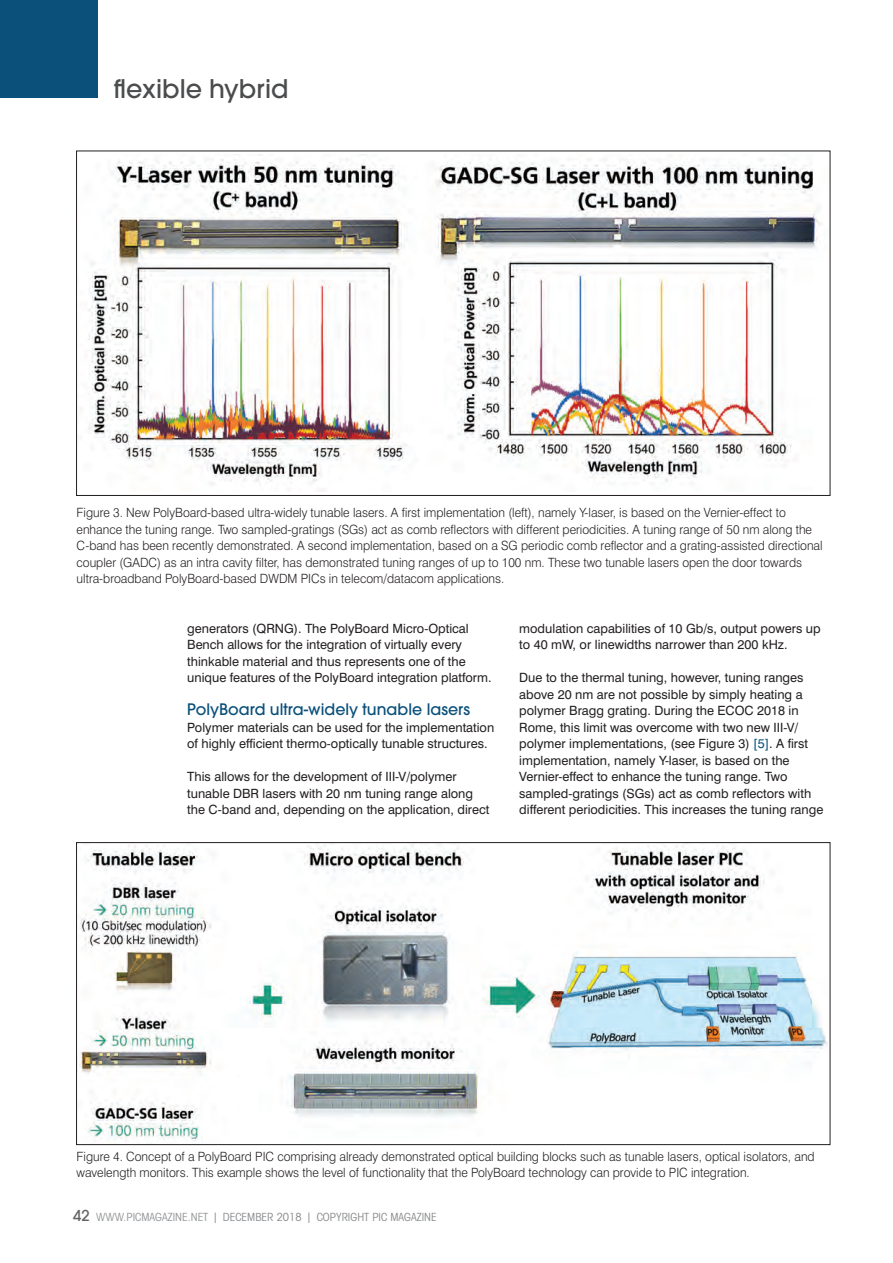
<style>
.page{position:relative;width:893px;height:1263px;background:#fff}
.page>*{position:absolute;margin:0;border:0;box-sizing:border-box;transform-origin:0 0}
.t1{font:500 25.5px "Avant Garde";color:#4b4c4d}
.t2{font:500 15.75px "Avant Garde";color:#0a507a}
.t3{font:12.75px/16.5px "Swiss 721 BT";color:#231f20}
.t4{font:300 12.75px/16.5px "Swiss 721 BT";color:#231f20;scale:.96 1}
.t5{font:condensed 11.25px "Avant Garde";color:#8a8c8f}
.s1{color:#0a507a}
.s2{font-weight:500;font-stretch:normal;font-size:15px;color:#636366}
.s3{color:#949699}
.s4{font-size:14.4px}
</style>
<div class="page">
<div style="left:0;top:0;width:98px;height:98px;background:#0a507a"></div>
<img style="left:88px;top:155px;width:735px;height:337px">
<img style="left:79px;top:844px;width:749px;height:298px">
<h1 class="t1" style="left:114px;top:73px;width:177px">flexible hybrid</h1>
<p class="t4" style="left:77px;top:504px;width:779px">Figure 3. New PolyBoard-based ultra-widely tunable lasers. A first implementation (left), namely Y-laser, is based on the Vernier-effect to enhance the tuning range. Two sampled-gratings (SGs) act as comb reflectors with different periodicities. A tuning range of 50 nm along the C-band has been recently demonstrated. A second implementation, based on a SG periodic comb reflector and a grating-assisted directional coupler (GADC) as an intra cavity filter, has demonstrated tuning ranges of up to 100 nm. These two tunable lasers open the door towards ultra-broadband PolyBoard-based DWDM PICs in telecom/datacom applications.</p>
<p class="t3" style="left:187px;top:620px;width:306px">generators (QRNG). The PolyBoard Micro-Optical Bench allows for the integration of virtually every thinkable material and thus represents one of the unique features of the PolyBoard integration platform.</p>
<p class="t2" style="left:187px;top:700px;width:284px">PolyBoard ultra-widely tunable lasers</p>
<p class="t3" style="left:187px;top:719px;width:309px">Polymer materials can be used for the implementation of highly efficient thermo-optically tunable structures.</p>
<p class="t3" style="left:187px;top:768px;width:304px">This allows for the development of III-V/polymer tunable DBR lasers with 20 nm tuning range along the C-band and, depending on the application, direct</p>
<p class="t3" style="left:519px;top:620px;width:303px">modulation capabilities of 10 Gb/s, output powers up to 40 mW, or linewidths narrower than 200 kHz.</p>
<p class="t3" style="left:519px;top:669px;width:306px">Due to the thermal tuning, however, tuning ranges above 20 nm are not possible by simply heating a polymer Bragg grating. During the ECOC 2018 in Rome, this limit was overcome with two new III-V/ polymer implementations, (see Figure 3) <span class="s1">[5]</span>. A first implementation, namely Y-laser, is based on the Vernier-effect to enhance the tuning range. Two sampled-gratings (SGs) act as comb reflectors with different periodicities. This increases the tuning range</p>
<p class="t4" style="left:77px;top:1148px;width:770px">Figure 4. Concept of a PolyBoard PIC comprising already demonstrated optical building blocks such as tunable lasers, optical isolators, and wavelength monitors. This example shows the level of functionality that the PolyBoard technology can provide to PIC integration.</p>
<p class="t5" style="left:73px;top:1210px;width:365px"><span class="s2">42</span> <span class="s3">WWW.PICMAGAZINE.NET</span> <span class="s4">l</span> DECEMBER 2018 <span class="s4">l</span> COPYRIGHT PIC MAGAZINE</p>
</div>
